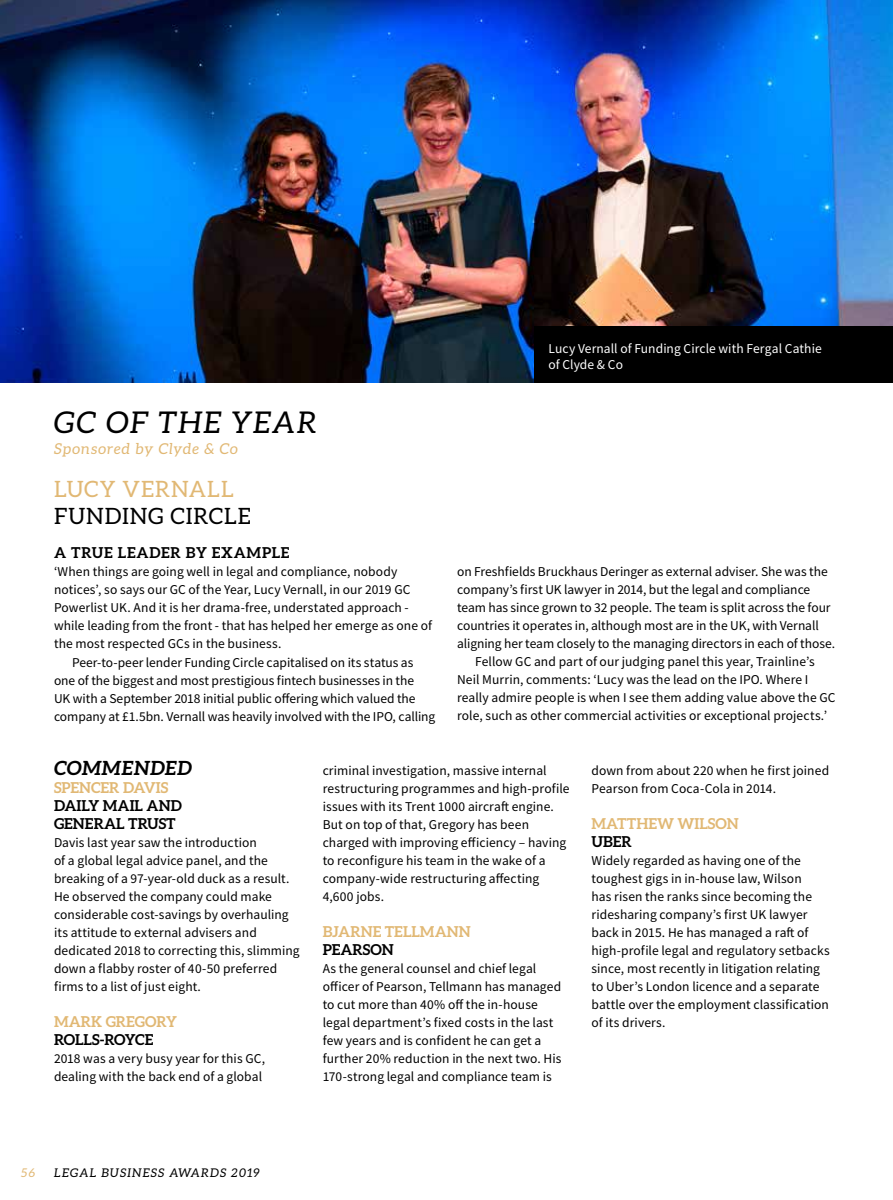
<style>
.page{position:relative;width:893px;height:1200px;background:#fff}
.page>*{position:absolute;margin:0;border:0;box-sizing:border-box;transform-origin:0 0}
.t1{font:italic 30px "Aleo";letter-spacing:.065em;color:#000}
.t2{font:22.5px "Aleo";letter-spacing:.04em;color:#000}
.t3{font:22.5px "Aleo";letter-spacing:.04em;color:#e1b874}
.t4{font:italic 700 19.5px "Aleo";letter-spacing:-.03em;color:#000}
.t5{font:700 15px "Aleo";color:#e1b874}
.t6{font:700 15px/18px "Aleo";letter-spacing:.005em;color:#000}
.t7{font:700 15px "Aleo";letter-spacing:.05em;color:#000}
.t8{font:italic 15px "Aleo";letter-spacing:.07em;color:#e1b874}
.t9{font:700 15px "Aleo";letter-spacing:-.02em;color:#000}
.t10{font:13.5px/18px "Source Sans Pro";letter-spacing:.005em;color:#000}
.t11{font:13.5px/16.2px "Source Sans Pro";letter-spacing:.005em;color:#fff}
.t12{font:italic 12px "Aleo";letter-spacing:.1em;color:#000}
.t13{font:italic 12px "Aleo";color:#e1b874}
</style>
<div class="page">
<img style="left:0;top:0;width:893px;height:383px">
<div style="left:534px;top:326px;width:359px;height:56px;background:#000"></div>
<h1 class="t1" style="left:54px;top:405px;width:264px">GC OF THE YEAR</h1>
<p class="t8" style="left:54px;top:439px;width:185px">Sponsored by Clyde &amp; Co</p>
<h2 class="t3" style="left:54px;top:476px;width:181px">LUCY VERNALL</h2>
<h2 class="t2" style="left:54px;top:503px;width:198px">FUNDING CIRCLE</h2>
<p class="t7" style="left:54px;top:544px;width:237px">A TRUE LEADER BY EXAMPLE</p>
<p class="t10" style="left:54px;top:562px;width:379px">‘When things are going well in legal and compliance, nobody notices’, so says our GC of the Year, Lucy Vernall, in our 2019 GC Powerlist UK. And it is her drama-free, understated approach - while leading from the front - that has helped her emerge as one of the most respected GCs in the business.</p>
<p class="t10" style="left:54px;top:652px;width:383px;text-indent:18px">Peer-to-peer lender Funding Circle capitalised on its status as one of the biggest and most prestigious fintech businesses in the<br>UK with a September 2018 initial public offering which valued the company at £1.5bn. Vernall was heavily involved with the IPO, calling</p>
<p class="t11" style="left:548px;top:340px;width:275px">Lucy Vernall of Funding Circle with Fergal Cathie of Clyde &amp; Co</p>
<p class="t10" style="left:457px;top:562px;width:372px">on Freshfields Bruckhaus Deringer as external adviser. She was the</p>
<p class="t10" style="left:457px;top:580px;width:355px">company’s first UK lawyer in 2014, but the legal and compliance</p>
<p class="t10" style="left:457px;top:598px;width:375px">team has since grown to 32 people. The team is split across the four</p>
<p class="t10" style="left:457px;top:616px;width:363px">countries it operates in, although most are in the UK, with Vernall</p>
<p class="t10" style="left:457px;top:634px;width:380px">aligning her team closely to the managing directors in each of those.</p>
<p class="t10" style="left:475px;top:652px;width:341px">Fellow GC and part of our judging panel this year, Trainline’s</p>
<p class="t10" style="left:457px;top:670px;width:353px">Neil Murrin, comments: ‘Lucy was the lead on the IPO. Where I</p>
<p class="t10" style="left:457px;top:688px;width:380px">really admire people is when I see them adding value above the GC</p>
<p class="t10" style="left:457px;top:706px;width:371px">role, such as other commercial activities or exceptional projects.’</p>
<h3 class="t4" style="left:54px;top:756px;width:140px">COMMENDED</h3>
<p class="t5" style="left:54px;top:778px;width:116px">SPENCER DAVIS</p>
<p class="t6" style="left:54px;top:795px;width:129px">DAILY MAIL AND<br>GENERAL TRUST</p>
<p class="t10" style="left:54px;top:832px;width:247px">Davis last year saw the introduction<br>of a global legal advice panel, and the breaking of a 97-year-old duck as a result.<br>He observed the company could make considerable cost-savings by overhauling its attitude to external advisers and dedicated 2018 to correcting this, slimming down a flabby roster of 40-50 preferred firms to a list of just eight.</p>
<p class="t5" style="left:54px;top:1012px;width:124px">MARK GREGORY</p>
<p class="t9" style="left:54px;top:1030px;width:101px">ROLLS-ROYCE</p>
<p class="t10" style="left:54px;top:1048px;width:213px">2018 was a very busy year for this GC, dealing with the back end of a global</p>
<p class="t10" style="left:323px;top:760px;width:248px">criminal investigation, massive internal restructuring programmes and high-profile issues with its Trent 1000 aircraft engine.<br>But on top of that, Gregory has been charged with improving efficiency – having to reconfigure his team in the wake of a company-wide restructuring affecting 4,600 jobs.</p>
<p class="t5" style="left:323px;top:922px;width:150px">BJARNE TELLMANN</p>
<p class="t6" style="left:323px;top:939px;width:73px">PEARSON</p>
<p class="t10" style="left:323px;top:958px;width:240px">As the general counsel and chief legal officer of Pearson, Tellmann has managed to cut more than 40% off the in-house legal department’s fixed costs in the last few years and is confident he can get a further 20% reduction in the next two. His 170-strong legal and compliance team is</p>
<p class="t10" style="left:591px;top:760px;width:239px">down from about 220 when he first joined<br>Pearson from Coca-Cola in 2014.</p>
<p class="t5" style="left:591px;top:814px;width:149px">MATTHEW WILSON</p>
<p class="t6" style="left:591px;top:831px;width:42px">UBER</p>
<p class="t10" style="left:591px;top:850px;width:240px">Widely regarded as having one of the toughest gigs in in-house law, Wilson<br>has risen the ranks since becoming the ridesharing company’s first UK lawyer back in 2015. He has managed a raft of high-profile legal and regulatory setbacks since, most recently in litigation relating to Uber’s London licence and a separate battle over the employment classification of its drivers.</p>
<p class="t13" style="left:21px;top:1165px;width:15px">56</p>
<p class="t12" style="left:54px;top:1165px;width:207px">LEGAL BUSINESS AWARDS 2019</p>
</div>
